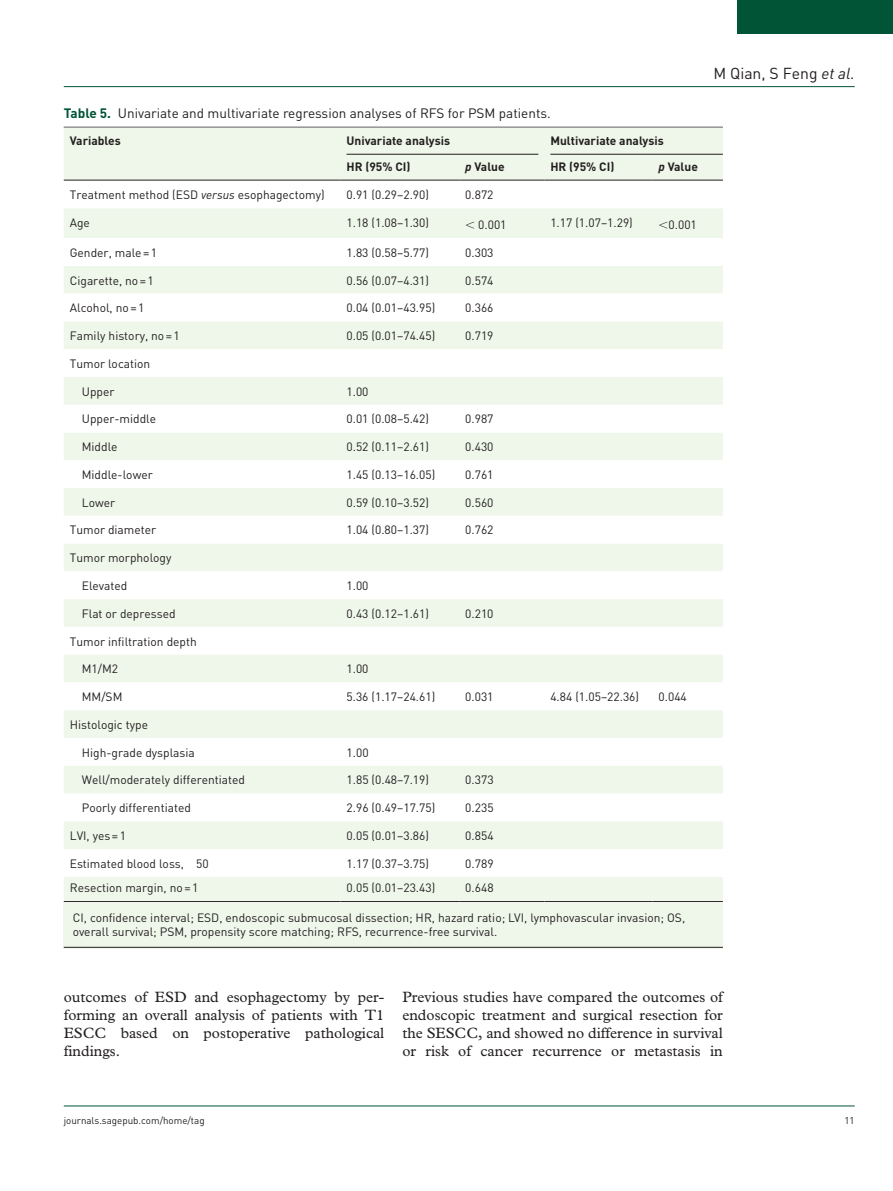
<style>
.page{position:relative;width:893px;height:1191px;background:#fff}
.page>*{position:absolute;margin:0;border:0;box-sizing:border-box;transform-origin:0 0}
.t1{font:15.75px "DIN";color:#231f20}
.t2{font:15px/18px "Plantin Std";color:#231f20;text-align:justify}
.t3{font:13.5px "DIN";color:#231f20}
.t4{font:12px/14.2px "DIN";color:#231f20}
.t5{font:700 12px "DIN";color:#231f20}
.t6{font:9.75px "DIN";color:#231f20}
.s1{font-weight:700;color:#015436}
.s2{font-style:italic}
</style>
<div class="page">
<hr style="left:64px;top:86px;width:791px;height:1px;background:#015436">
<hr style="left:64px;top:1105px;width:791px;height:1px;background:#015436">
<div style="left:738px;top:0;width:155px;height:34px;background:#015436"></div>
<div style="left:64px;top:903px;width:659px;height:45px;background:#eff7ea"></div>
<hr style="left:64px;top:127px;width:659px;height:1px;background:#231f20">
<hr style="left:64px;top:947px;width:659px;height:1px;background:#231f20">
<div style="left:64px;top:128px;width:659px;height:773px;background:#eff7ea"></div>
<svg style="left:64px;top:181px;width:659px;height:695px"></svg>
<hr style="left:64px;top:901px;width:276px;height:1px;background:#231f20">
<hr style="left:340px;top:901px;width:119px;height:1px;background:#231f20">
<hr style="left:459px;top:901px;width:85px;height:1px;background:#231f20">
<hr style="left:544px;top:901px;width:109px;height:1px;background:#231f20">
<hr style="left:652px;top:901px;width:71px;height:1px;background:#231f20">
<hr style="left:64px;top:180px;width:276px;height:1px;background:#231f20">
<hr style="left:340px;top:180px;width:119px;height:1px;background:#231f20">
<hr style="left:459px;top:180px;width:85px;height:1px;background:#231f20">
<hr style="left:544px;top:180px;width:109px;height:1px;background:#231f20">
<hr style="left:652px;top:180px;width:71px;height:1px;background:#231f20">
<hr style="left:346px;top:154px;width:192px;height:1px;background:#231f20">
<hr style="left:550px;top:154px;width:173px;height:1px;background:#231f20">
<svg style="left:466px;top:222px;width:8px;height:7px"></svg>
<svg style="left:660px;top:222px;width:8px;height:7px"></svg>
<p class="t3" style="left:64px;top:105px;width:489px"><span class="s1">Table 5.</span> Univariate and multivariate regression analyses of RFS for PSM patients.</p>
<p class="t5" style="left:70px;top:133px;width:52px">Variables</p>
<p class="t5" style="left:346px;top:133px;width:105px">Univariate analysis</p>
<p class="t5" style="left:550px;top:133px;width:115px">Multivariate analysis</p>
<p class="t5" style="left:347px;top:159px;width:66px">HR (95% CI)</p>
<p class="t5" style="left:465px;top:159px;width:41px"><span class="s2">p</span> Value</p>
<p class="t5" style="left:550px;top:159px;width:66px">HR (95% CI)</p>
<p class="t5" style="left:659px;top:159px;width:41px"><span class="s2">p</span> Value</p>
<p class="t4" style="left:70px;top:188px;width:256px">Treatment method (ESD <span class="s2">versus</span> esophagectomy)</p>
<p class="t4" style="left:347px;top:188px;width:84px">0.91 (0.29–2.90)</p>
<p class="t4" style="left:465px;top:188px;width:30px">0.872</p>
<p class="t4" style="left:70px;top:215px;width:22px">Age</p>
<p class="t4" style="left:347px;top:215px;width:84px">1.18 (1.08–1.30)</p>
<p class="t4" style="left:478px;top:217px;width:30px">0.001</p>
<p class="t4" style="left:550px;top:215px;width:84px">1.17 (1.07–1.29)</p>
<p class="t4" style="left:669px;top:217px;width:30px">0.001</p>
<p class="t4" style="left:70px;top:245px;width:89px">Gender, male=1</p>
<p class="t4" style="left:347px;top:245px;width:84px">1.83 (0.58–5.77)</p>
<p class="t4" style="left:465px;top:245px;width:30px">0.303</p>
<p class="t4" style="left:70px;top:273px;width:86px">Cigarette, no=1</p>
<p class="t4" style="left:347px;top:273px;width:84px">0.56 (0.07–4.31)</p>
<p class="t4" style="left:465px;top:273px;width:30px">0.574</p>
<p class="t4" style="left:70px;top:301px;width:76px">Alcohol, no=1</p>
<p class="t4" style="left:347px;top:301px;width:90px">0.04 (0.01–43.95)</p>
<p class="t4" style="left:465px;top:301px;width:30px">0.366</p>
<p class="t4" style="left:70px;top:328px;width:112px">Family history, no=1</p>
<p class="t4" style="left:347px;top:328px;width:90px">0.05 (0.01–74.45)</p>
<p class="t4" style="left:465px;top:328px;width:30px">0.719</p>
<p class="t4" style="left:70px;top:356px;width:82px">Tumor location</p>
<p class="t4" style="left:82px;top:384px;width:34px">Upper</p>
<p class="t4" style="left:347px;top:384px;width:24px">1.00</p>
<p class="t4" style="left:82px;top:412px;width:76px">Upper-middle</p>
<p class="t4" style="left:347px;top:412px;width:84px">0.01 (0.08–5.42)</p>
<p class="t4" style="left:465px;top:412px;width:30px">0.987</p>
<p class="t4" style="left:82px;top:439px;width:37px">Middle</p>
<p class="t4" style="left:347px;top:439px;width:84px">0.52 (0.11–2.61)</p>
<p class="t4" style="left:465px;top:439px;width:30px">0.430</p>
<p class="t4" style="left:82px;top:467px;width:72px">Middle-lower</p>
<p class="t4" style="left:347px;top:467px;width:90px">1.45 (0.13–16.05)</p>
<p class="t4" style="left:465px;top:467px;width:30px">0.761</p>
<p class="t4" style="left:82px;top:495px;width:35px">Lower</p>
<p class="t4" style="left:347px;top:495px;width:84px">0.59 (0.10–3.52)</p>
<p class="t4" style="left:465px;top:495px;width:30px">0.560</p>
<p class="t4" style="left:70px;top:523px;width:88px">Tumor diameter</p>
<p class="t4" style="left:347px;top:523px;width:84px">1.04 (0.80–1.37)</p>
<p class="t4" style="left:465px;top:523px;width:30px">0.762</p>
<p class="t4" style="left:70px;top:550px;width:103px">Tumor morphology</p>
<p class="t4" style="left:82px;top:578px;width:47px">Elevated</p>
<p class="t4" style="left:347px;top:578px;width:24px">1.00</p>
<p class="t4" style="left:82px;top:606px;width:95px">Flat or depressed</p>
<p class="t4" style="left:347px;top:606px;width:84px">0.43 (0.12–1.61)</p>
<p class="t4" style="left:465px;top:606px;width:30px">0.210</p>
<p class="t4" style="left:70px;top:634px;width:129px">Tumor infiltration depth</p>
<p class="t4" style="left:82px;top:661px;width:38px">M1/M2</p>
<p class="t4" style="left:347px;top:661px;width:24px">1.00</p>
<p class="t4" style="left:82px;top:689px;width:42px">MM/SM</p>
<p class="t4" style="left:347px;top:689px;width:90px">5.36 (1.17–24.61)</p>
<p class="t4" style="left:465px;top:689px;width:30px">0.031</p>
<p class="t4" style="left:550px;top:689px;width:90px">4.84 (1.05–22.36)</p>
<p class="t4" style="left:659px;top:689px;width:30px">0.044</p>
<p class="t4" style="left:70px;top:717px;width:80px">Histologic type</p>
<p class="t4" style="left:82px;top:745px;width:115px">High-grade dysplasia</p>
<p class="t4" style="left:347px;top:745px;width:24px">1.00</p>
<p class="t4" style="left:82px;top:772px;width:165px">Well/moderately differentiated</p>
<p class="t4" style="left:347px;top:772px;width:84px">1.85 (0.48–7.19)</p>
<p class="t4" style="left:465px;top:772px;width:30px">0.373</p>
<p class="t4" style="left:82px;top:800px;width:111px">Poorly differentiated</p>
<p class="t4" style="left:347px;top:800px;width:90px">2.96 (0.49–17.75)</p>
<p class="t4" style="left:465px;top:800px;width:30px">0.235</p>
<p class="t4" style="left:70px;top:828px;width:58px">LVI, yes=1</p>
<p class="t4" style="left:347px;top:828px;width:84px">0.05 (0.01–3.86)</p>
<p class="t4" style="left:465px;top:828px;width:30px">0.854</p>
<p class="t4" style="left:70px;top:856px;width:140px">Estimated blood loss,＞50</p>
<p class="t4" style="left:347px;top:856px;width:84px">1.17 (0.37–3.75)</p>
<p class="t4" style="left:465px;top:856px;width:30px">0.789</p>
<p class="t4" style="left:70px;top:880px;width:130px">Resection margin, no=1</p>
<p class="t4" style="left:347px;top:880px;width:90px">0.05 (0.01–23.43)</p>
<p class="t4" style="left:465px;top:880px;width:30px">0.648</p>
<p class="t4" style="left:73px;top:910px;width:614px">CI, confidence interval; ESD, endoscopic submucosal dissection; HR, hazard ratio; LVI, lymphovascular invasion; OS, overall survival; PSM, propensity score matching; RFS, recurrence-free survival.</p>
<h1 class="t1" style="left:713px;top:63px;width:143px">M Qian, S Feng <span class="s2">et al.</span></h1>
<p class="t2" style="left:64px;top:988px;width:322px">outcomes of ESD and esophagectomy by per&shy;forming an overall analysis of patients with T1<br>ESCC based on postoperative pathological findings.</p>
<p class="t2" style="left:402px;top:988px;width:322px">Previous studies have compared the outcomes of endoscopic treatment and surgical resection for the SESCC, and showed no difference in survival or risk of cancer recurrence or metastasis in</p>
<p class="t6" style="left:64px;top:1114px;width:142px">journals.sagepub.com/home/tag</p>
<p class="t6" style="left:844px;top:1114px;width:12px">11</p>
</div>
